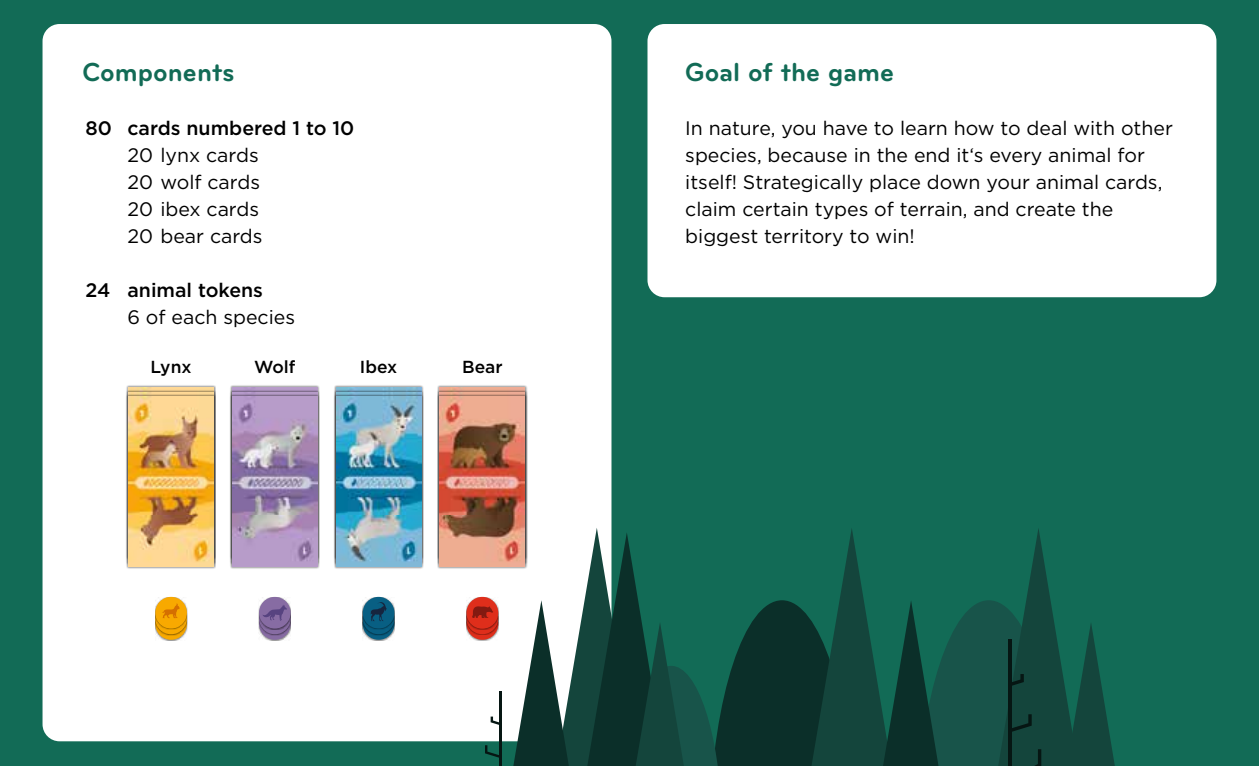
<style>
.page{position:relative;width:1259px;height:766px;background:#fff}
.page>*{position:absolute;margin:0;border:0;box-sizing:border-box;transform-origin:0 0}
.t1{font:700 27px "Bryant";color:#126b56}
.t2{font:19.5px/27px "Gotham";color:#000}
.t3{font:500 19.5px "Gotham";color:#000}
.t4{font:500 17.4px "Gotham";color:#000}
</style>
<div class="page">
<div style="left:0;top:0;width:1259px;height:765px;background:#126b56"></div>
<div style="left:43px;top:24px;width:568px;height:717px;background:#fff;border-radius:17px"></div>
<div style="left:647px;top:24px;width:569px;height:273px;background:#fff;border-radius:17px"></div>
<div style="left:125px;top:393px;width:91px;height:176px;background:#000;opacity:.45"></div>
<img style="left:129px;top:396px;width:84px;height:170px">
<div style="left:155px;top:608px;width:32px;height:32px;background:#000;opacity:.46"></div>
<svg style="left:155px;top:608px;width:32px;height:31px"></svg>
<div style="left:155px;top:603px;width:32px;height:32px;background:#000;opacity:.46"></div>
<svg style="left:155px;top:602px;width:32px;height:32px"></svg>
<div style="left:155px;top:597px;width:32px;height:32px;background:#000;opacity:.46"></div>
<div style="left:155px;top:596px;width:32px;height:32px;background:#f8a900;border-radius:50%"></div>
<svg style="left:162px;top:603px;width:18px;height:26px"></svg>
<div style="left:229px;top:393px;width:91px;height:176px;background:#000;opacity:.45"></div>
<img style="left:232px;top:396px;width:85px;height:170px">
<div style="left:259px;top:608px;width:32px;height:32px;background:#000;opacity:.46"></div>
<svg style="left:259px;top:608px;width:32px;height:31px"></svg>
<div style="left:259px;top:603px;width:32px;height:32px;background:#000;opacity:.46"></div>
<div style="left:259px;top:602px;width:32px;height:32px;background:#876ca3;border-radius:50%"></div>
<div style="left:259px;top:597px;width:32px;height:32px;background:#000;opacity:.46"></div>
<svg style="left:259px;top:596px;width:32px;height:32px"></svg>
<svg style="left:262px;top:604px;width:25px;height:27px"></svg>
<div style="left:333px;top:393px;width:91px;height:176px;background:#000;opacity:.45"></div>
<img style="left:336px;top:396px;width:85px;height:170px">
<div style="left:363px;top:608px;width:32px;height:32px;background:#000;opacity:.46"></div>
<div style="left:363px;top:608px;width:31px;height:31px;background:#085f83;border-radius:50%"></div>
<div style="left:363px;top:603px;width:32px;height:32px;background:#000;opacity:.46"></div>
<div style="left:363px;top:602px;width:31px;height:32px;background:#085f83;border-radius:50%"></div>
<div style="left:363px;top:597px;width:32px;height:32px;background:#000;opacity:.46"></div>
<div style="left:363px;top:596px;width:31px;height:32px;background:#085f83;border-radius:50%"></div>
<svg style="left:370px;top:602px;width:17px;height:28px"></svg>
<div style="left:437px;top:393px;width:90px;height:176px;background:#000;opacity:.45"></div>
<img style="left:440px;top:396px;width:85px;height:170px">
<div style="left:466px;top:608px;width:32px;height:32px;background:#000;opacity:.46"></div>
<svg style="left:466px;top:607px;width:32px;height:32px"></svg>
<div style="left:466px;top:602px;width:32px;height:32px;background:#000;opacity:.46"></div>
<svg style="left:466px;top:602px;width:32px;height:32px"></svg>
<div style="left:466px;top:597px;width:32px;height:32px;background:#000;opacity:.46"></div>
<div style="left:466px;top:596px;width:32px;height:32px;background:#df2e1b;border-radius:50%"></div>
<svg style="left:472px;top:606px;width:21px;height:23px"></svg>
<hr style="left:499px;top:691px;width:3px;height:74px;background:#061613">
<svg style="left:485px;top:745px;width:14px;height:12px"></svg>
<svg style="left:490px;top:716px;width:9px;height:9px"></svg>
<svg style="left:513px;top:527px;width:601px;height:238px"></svg>
<h1 class="t1" style="left:82px;top:55px;width:154px">Components</h1>
<p class="t3" style="left:85px;top:115px;width:270px">80 cards numbered 1 to 10</p>
<p class="t2" style="left:127px;top:141px;width:137px">20 lynx cards<br>20 wolf cards<br>20 ibex cards<br>20 bear cards</p>
<p class="t3" style="left:85px;top:277px;width:179px">24 animal tokens</p>
<p class="t2" style="left:127px;top:303px;width:169px">6 of each species</p>
<p class="t4" style="left:151px;top:355px;width:42px">Lynx</p>
<p class="t4" style="left:254px;top:355px;width:43px">Wolf</p>
<p class="t4" style="left:360px;top:355px;width:39px">Ibex</p>
<p class="t4" style="left:462px;top:355px;width:42px">Bear</p>
<h1 class="t1" style="left:685px;top:55px;width:210px">Goal of the game</h1>
<p class="t2" style="left:685px;top:114px;width:489px">In nature, you have to learn how to deal with other species, because in the end it‘s every animal for itself! Strategically place down your animal cards, claim certain types of terrain, and create the biggest territory to win!</p>
</div>
